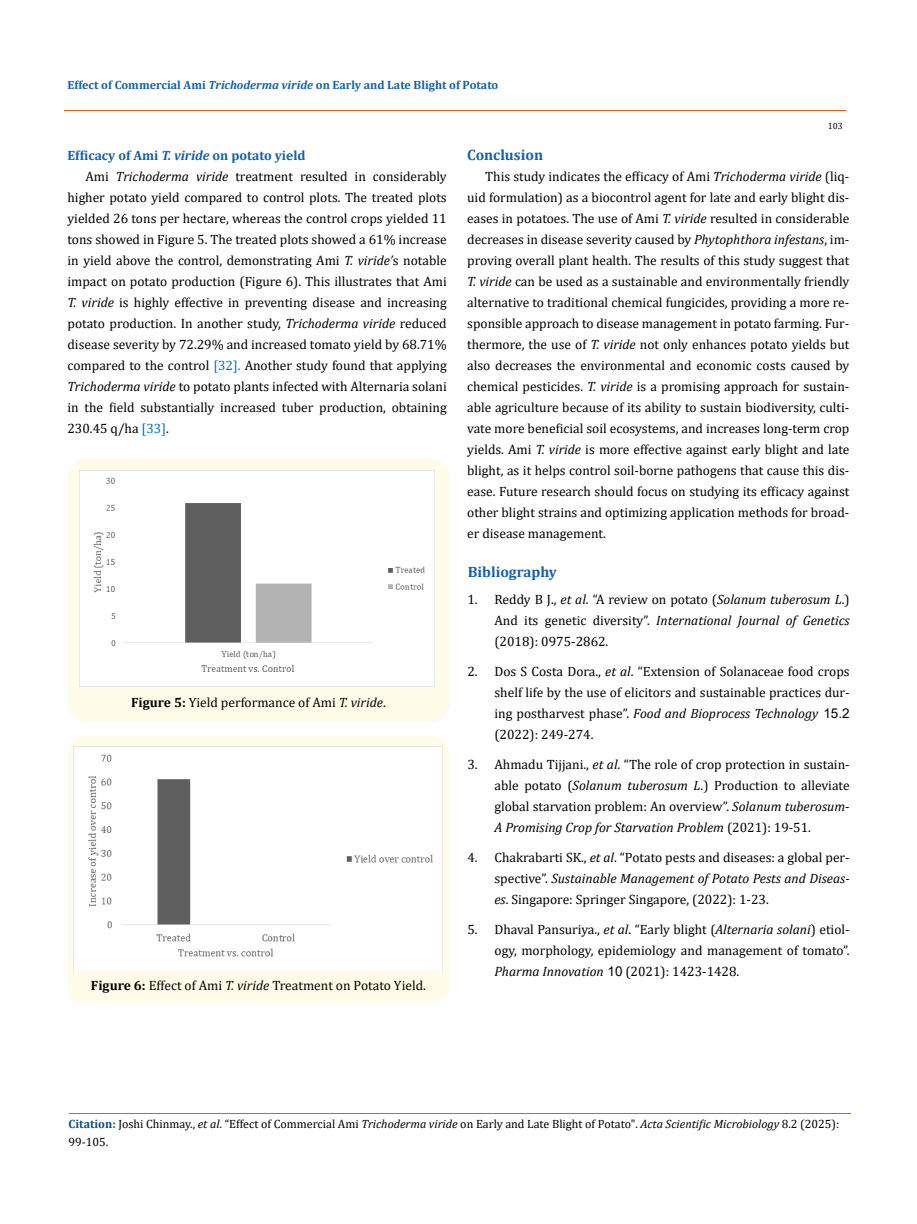
<style>
.page{position:relative;width:917px;height:1224px;background:#fff}
.page>*{position:absolute;margin:0;border:0;box-sizing:border-box;transform-origin:0 0}
.t1{font:700 15px "Cambria";color:#1560a6}
.t2{font:13.5px/21px "Cambria";color:#000;text-align:justify}
.t3{font:700 13.5px "Cambria";color:#1560a6}
.t4{font:12px/18px "Cambria";color:#000}
.t5{font:700 12px "Cambria";color:#1560a6}
.t6{font:9px "Cambria";color:#000}
.s1{font-style:italic}
.s2{color:#0070c0}
.s3{font-weight:700}
.s4{font-family:"Arial"}
.s5{font-weight:700;color:#035089}
</style>
<div class="page">
<hr style="left:64px;top:110px;width:782px;height:1px;background:#e05d1a">
<div style="left:67px;top:459px;width:382px;height:263px;background:#fffde9;border-radius:18px"></div>
<img style="left:80px;top:470px;width:354px;height:216px">
<div style="left:67px;top:736px;width:382px;height:268px;background:#fffde9;border-radius:18px"></div>
<img style="left:73px;top:746px;width:369px;height:225px">
<hr style="left:69px;top:1113px;width:781px;height:1px;background:#e05d1a">
<p class="t5" style="left:67px;top:76px;width:432px">Effect of Commercial Ami <span class="s1">Trichoderma viride</span> on Early and Late Blight of Potato</p>
<p class="t6" style="left:827px;top:120px;width:16px">103</p>
<p class="t3" style="left:67px;top:146px;width:239px">Efficacy of Ami <span class="s1">T. viride</span> on potato yield</p>
<p class="t2" style="left:85px;top:166px;width:363px">Ami <span class="s1">Trichoderma viride</span> treatment resulted in considerably</p>
<p class="t2" style="left:67px;top:187px;width:381px">higher potato yield compared to control plots. The treated plots</p>
<p class="t2" style="left:67px;top:208px;width:381px">yielded 26 tons per hectare, whereas the control crops yielded 11</p>
<p class="t2" style="left:67px;top:229px;width:381px">tons showed in Figure 5. The treated plots showed a 61% increase</p>
<p class="t2" style="left:67px;top:250px;width:381px">in yield above the control, demonstrating Ami <span class="s1">T. viride’</span>s notable</p>
<p class="t2" style="left:67px;top:271px;width:381px">impact on potato production (Figure 6). This illustrates that Ami</p>
<p class="t2" style="left:67px;top:292px;width:381px"><span class="s1">T. viride</span> is highly effective in preventing disease and increasing</p>
<p class="t2" style="left:67px;top:313px;width:381px">potato production. In another study, <span class="s1">Trichoderma viride</span> reduced</p>
<p class="t2" style="left:67px;top:334px;width:381px">disease severity by 72.29% and increased tomato yield by 68.71%</p>
<p class="t2" style="left:67px;top:355px;width:381px">compared to the control <span class="s2">[32].</span> Another study found that applying</p>
<p class="t2" style="left:67px;top:376px;width:381px"><span class="s1">Trichoderma viride</span> to potato plants infected with Alternaria solani</p>
<p class="t2" style="left:67px;top:397px;width:381px">in the field substantially increased tuber production, obtaining</p>
<p class="t2" style="left:67px;top:418px;width:103px">230.45 q/ha <span class="s2">[33]</span>.</p>
<p class="t2" style="left:131px;top:692px;width:256px"><span class="s3">Figure 5:</span> Yield performance of Ami <span class="s1">T. viride</span>.</p>
<p class="t2" style="left:91px;top:975px;width:336px"><span class="s3">Figure 6:</span> Effect of Ami <span class="s1">T. viride</span> Treatment on Potato Yield.</p>
<p class="t1" style="left:467px;top:144px;width:77px">Conclusion</p>
<p class="t2" style="left:467px;top:166px;width:384px;text-indent:18px">This study indicates the efficacy of Ami <span class="s1">Trichoderma viride</span> (liq&shy;uid formulation) as a biocontrol agent for late and early blight dis&shy;eases in potatoes. The use of Ami <span class="s1">T. viride</span> resulted in considerable decreases in disease severity caused by <span class="s1">Phytophthora infestans</span>, im&shy;proving overall plant health. The results of this study suggest that <span class="s1">T. viride</span> can be used as a sustainable and environmentally friendly alternative to traditional chemical fungicides, providing a more re&shy;sponsible approach to disease management in potato farming. Fur&shy;thermore, the use of <span class="s1">T. viride</span> not only enhances potato yields but also decreases the environmental and economic costs caused by chemical pesticides. <span class="s1">T. viride</span> is a promising approach for sustain&shy;able agriculture because of its ability to sustain biodiversity, culti&shy;vate more beneficial soil ecosystems, and increases long-term crop yields. Ami <span class="s1">T. viride</span> is more effective against early blight and late blight, as it helps control soil-borne pathogens that cause this dis&shy;ease. Future research should focus on studying its efficacy against other blight strains and optimizing application methods for broad&shy;er disease management.</p>
<p class="t1" style="left:468px;top:561px;width:91px">Bibliography</p>
<p class="t2" style="left:494px;top:588px;width:357px;text-indent:-27px">1. Reddy B J., <span class="s1">et al</span>. “A review on potato (<span class="s1">Solanum tuberosum L</span>.)<br>And its genetic diversity”. <span class="s1">International Journal of Genetics </span>(2018): 0975-2862.</p>
<p class="t2" style="left:494px;top:660px;width:357px;text-indent:-27px">2. Dos S Costa Dora., <span class="s1">et al</span>. “Extension of Solanaceae food crops shelf life by the use of elicitors and sustainable practices dur&shy;ing postharvest phase”. <span class="s1">Food and Bioprocess Technology</span> <span class="s4">15.2 </span>(2022): 249-274.</p>
<p class="t2" style="left:494px;top:753px;width:357px;text-indent:-27px">3. Ahmadu Tijjani., <span class="s1">et al</span>. “The role of crop protection in sustain&shy;able potato (<span class="s1">Solanum tuberosum L</span>.) Production to alleviate global starvation problem: An overview”. <span class="s1">Solanum tuberosum</span>-<span class="s1">A Promising Crop for Starvation Problem</span> (2021): 19-51.</p>
<p class="t2" style="left:494px;top:846px;width:357px;text-indent:-27px">4. Chakrabarti SK., <span class="s1">et al</span>. “Potato pests and diseases: a global per&shy;spective”. <span class="s1">Sustainable Management of Potato Pests and Diseas&shy;es</span>. Singapore: Springer Singapore, (2022): 1-23.</p>
<p class="t2" style="left:494px;top:918px;width:357px;text-indent:-27px">5. Dhaval Pansuriya., <span class="s1">et al</span>. “Early blight (<span class="s1">Alternaria solani</span>) etiol&shy;ogy, morphology, epidemiology and management of tomato”.<br><span class="s1">Pharma Innovation</span> <span class="s4">10</span> (2021): 1423-1428.</p>
<p class="t4" style="left:69px;top:1114px;width:772px"><span class="s5">Citation:</span> Joshi Chinmay., <span class="s1">et al</span>. “Effect of Commercial Ami <span class="s1">Trichoderma viride</span> on Early and Late Blight of Potato". <span class="s1">Acta Scientific Microbiology</span> 8.2 (2025):<br>99-105.</p>
</div>
